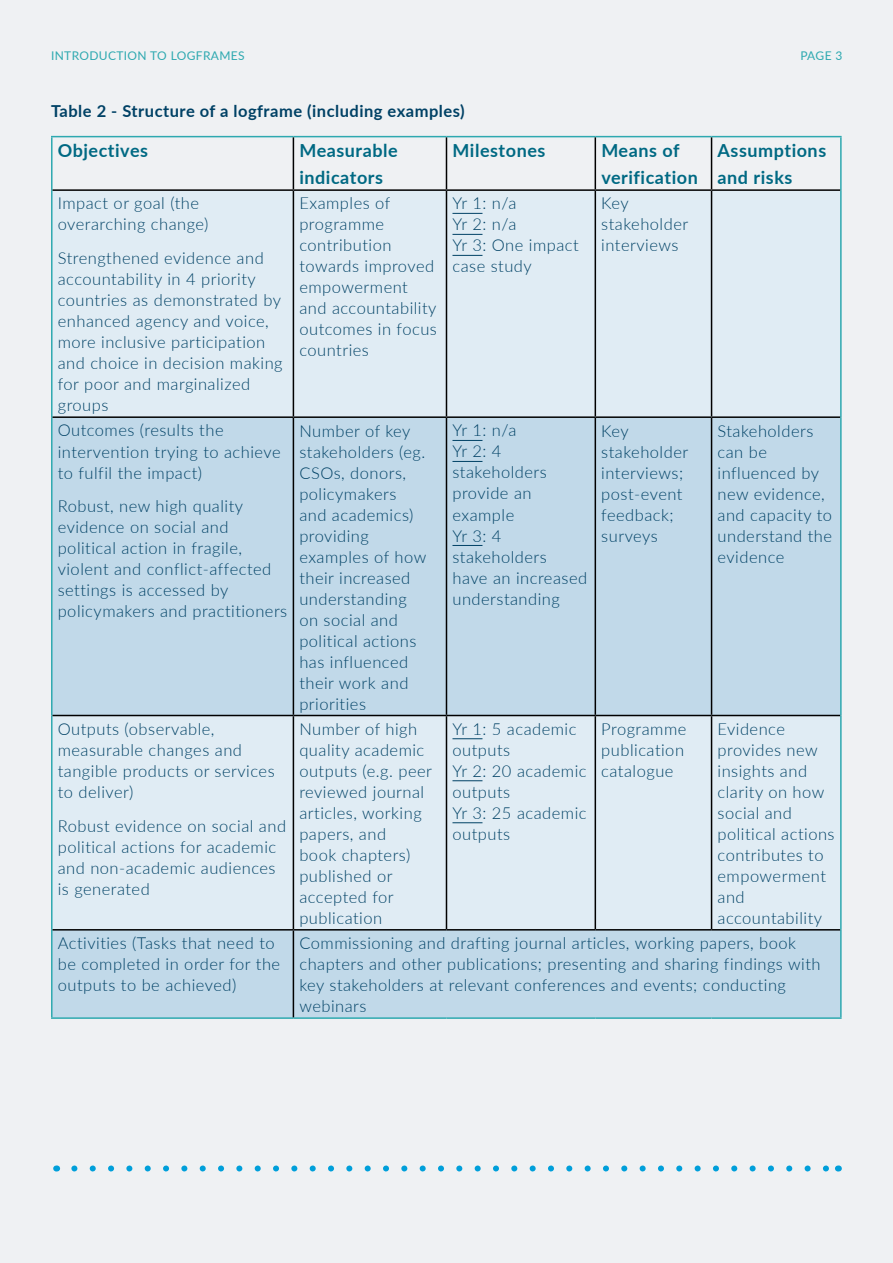
<style>
.page{position:relative;width:893px;height:1263px;background:#eff1f3}
.page>*{position:absolute;margin:0;border:0;box-sizing:border-box;transform-origin:0 0}
.t1{font:700 18px/27px "Lato";letter-spacing:.03em;color:#006983}
.t2{font:300 16.5px/21px "Lato";letter-spacing:.03em;color:#004165}
.t3{font:700 16.5px "Lato";letter-spacing:.03em;color:#004165}
.t4{font:12px "Lato";letter-spacing:.03em;color:#2ea9b0}
</style>
<div class="page">
<svg style="left:74px;top:1165px;width:755px;height:6px"></svg>
<div style="left:53px;top:191px;width:787px;height:225px;background:#e0ecf4"></div>
<svg style="left:53px;top:418px;width:787px;height:599px;fill:#c1d9e9"></svg>
<hr style="left:51px;top:136px;width:242px;height:1px;background:#2ea9b0">
<hr style="left:51px;top:137px;width:2px;height:53px;background:#2ea9b0">
<hr style="left:293px;top:136px;width:153px;height:1px;background:#2ea9b0">
<hr style="left:446px;top:136px;width:149px;height:1px;background:#2ea9b0">
<hr style="left:595px;top:136px;width:116px;height:1px;background:#2ea9b0">
<hr style="left:711px;top:136px;width:131px;height:1px;background:#2ea9b0">
<hr style="left:840px;top:137px;width:2px;height:53px;background:#2ea9b0">
<hr style="left:51px;top:190px;width:2px;height:227px;background:#2ea9b0">
<hr style="left:840px;top:190px;width:2px;height:227px;background:#2ea9b0">
<hr style="left:51px;top:417px;width:2px;height:298px;background:#2ea9b0">
<hr style="left:840px;top:417px;width:2px;height:298px;background:#2ea9b0">
<hr style="left:51px;top:715px;width:2px;height:215px;background:#2ea9b0">
<hr style="left:840px;top:715px;width:2px;height:215px;background:#2ea9b0">
<hr style="left:51px;top:930px;width:2px;height:87px;background:#2ea9b0">
<hr style="left:840px;top:930px;width:2px;height:87px;background:#2ea9b0">
<hr style="left:51px;top:1017px;width:242px;height:2px;background:#2ea9b0">
<hr style="left:293px;top:1017px;width:153px;height:2px;background:#2ea9b0">
<hr style="left:446px;top:1017px;width:149px;height:2px;background:#2ea9b0">
<hr style="left:595px;top:1017px;width:116px;height:2px;background:#2ea9b0">
<hr style="left:711px;top:1017px;width:131px;height:2px;background:#2ea9b0">
<hr style="left:293px;top:137px;width:1px;height:52px;background:#000">
<hr style="left:446px;top:137px;width:1px;height:52px;background:#000">
<hr style="left:595px;top:137px;width:1px;height:52px;background:#000">
<hr style="left:711px;top:137px;width:1px;height:52px;background:#000">
<hr style="left:53px;top:189px;width:240px;height:2px;background:#000">
<hr style="left:293px;top:189px;width:153px;height:2px;background:#000">
<hr style="left:293px;top:191px;width:1px;height:225px;background:#000">
<hr style="left:446px;top:189px;width:149px;height:2px;background:#000">
<hr style="left:446px;top:191px;width:1px;height:225px;background:#000">
<hr style="left:595px;top:189px;width:116px;height:2px;background:#000">
<hr style="left:595px;top:191px;width:1px;height:225px;background:#000">
<hr style="left:711px;top:189px;width:129px;height:2px;background:#000">
<hr style="left:711px;top:191px;width:1px;height:225px;background:#000">
<hr style="left:53px;top:416px;width:240px;height:2px;background:#000">
<hr style="left:293px;top:416px;width:153px;height:2px;background:#000">
<hr style="left:293px;top:418px;width:1px;height:297px;background:#000">
<hr style="left:446px;top:416px;width:149px;height:2px;background:#000">
<hr style="left:446px;top:418px;width:1px;height:297px;background:#000">
<hr style="left:595px;top:416px;width:116px;height:2px;background:#000">
<hr style="left:595px;top:418px;width:1px;height:297px;background:#000">
<hr style="left:711px;top:416px;width:129px;height:2px;background:#000">
<hr style="left:711px;top:418px;width:1px;height:297px;background:#000">
<hr style="left:53px;top:715px;width:240px;height:1px;background:#000">
<hr style="left:293px;top:715px;width:153px;height:1px;background:#000">
<hr style="left:293px;top:716px;width:1px;height:213px;background:#000">
<hr style="left:446px;top:715px;width:149px;height:1px;background:#000">
<hr style="left:446px;top:716px;width:1px;height:213px;background:#000">
<hr style="left:595px;top:715px;width:116px;height:1px;background:#000">
<hr style="left:595px;top:716px;width:1px;height:213px;background:#000">
<hr style="left:711px;top:715px;width:129px;height:1px;background:#000">
<hr style="left:711px;top:716px;width:1px;height:213px;background:#000">
<hr style="left:53px;top:929px;width:240px;height:1px;background:#000">
<hr style="left:293px;top:929px;width:153px;height:1px;background:#000">
<hr style="left:293px;top:930px;width:1px;height:87px;background:#000">
<hr style="left:446px;top:929px;width:149px;height:1px;background:#000">
<hr style="left:595px;top:929px;width:116px;height:1px;background:#000">
<hr style="left:711px;top:929px;width:129px;height:1px;background:#000">
<hr style="left:452px;top:213px;width:30px;height:1px;background:#004165">
<hr style="left:452px;top:234px;width:30px;height:1px;background:#004165">
<hr style="left:452px;top:255px;width:30px;height:1px;background:#004165">
<hr style="left:452px;top:440px;width:30px;height:1px;background:#004165">
<hr style="left:452px;top:461px;width:30px;height:1px;background:#004165">
<hr style="left:452px;top:545px;width:30px;height:1px;background:#004165">
<hr style="left:452px;top:738px;width:30px;height:1px;background:#004165">
<hr style="left:452px;top:780px;width:30px;height:1px;background:#004165">
<hr style="left:452px;top:822px;width:30px;height:1px;background:#004165">
<p class="t4" style="left:51px;top:47px;width:195px">INTRODUCTION TO LOGFRAMES</p>
<p class="t4" style="left:800px;top:47px;width:44px">PAGE 3</p>
<p class="t3" style="left:51px;top:99px;width:415px">Table 2 - Structure of a logframe (including examples)</p>
<p class="t1" style="left:58px;top:136px;width:92px">Objectives</p>
<p class="t1" style="left:299px;top:136px;width:100px">Measurable indicators</p>
<p class="t1" style="left:452px;top:136px;width:94px">Milestones</p>
<p class="t1" style="left:601px;top:136px;width:98px">Means of verification</p>
<p class="t1" style="left:718px;top:136px;width:110px">Assumptions and risks</p>
<p class="t2" style="left:58px;top:192px;width:152px">Impact or goal (the overarching change)</p>
<p class="t2" style="left:58px;top:247px;width:226px">Strengthened evidence and accountability in 4 priority countries as demonstrated by enhanced agency and voice, more inclusive participation and choice in decision making for poor and marginalized groups</p>
<p class="t2" style="left:299px;top:192px;width:139px">Examples of programme contribution towards improved empowerment and accountability outcomes in focus countries</p>
<p class="t2" style="left:452px;top:192px;width:128px">Yr 1: n/a<br>Yr 2: n/a<br>Yr 3: One impact case study</p>
<p class="t2" style="left:601px;top:192px;width:88px">Key stakeholder interviews</p>
<p class="t2" style="left:58px;top:419px;width:225px">Outcomes (results the intervention trying to achieve to fulfil the impact)</p>
<p class="t2" style="left:58px;top:495px;width:231px">Robust, new high quality evidence on social and political action in fragile, violent and conflict-affected settings is accessed by policymakers and practitioners</p>
<p class="t2" style="left:58px;top:718px;width:218px">Outputs (observable, measurable changes and tangible products or services to deliver)</p>
<p class="t2" style="left:58px;top:815px;width:230px">Robust evidence on social and political actions for academic and non-academic audiences is generated</p>
<p class="t2" style="left:299px;top:419px;width:128px">Number of key stakeholders (eg.<br>CSOs, donors, policymakers and academics) providing examples of how their increased understanding on social and political actions has influenced their work and priorities</p>
<p class="t2" style="left:452px;top:419px;width:136px">Yr 1: n/a<br>Yr 2: 4 stakeholders provide an example<br>Yr 3: 4 stakeholders<br>have an increased understanding</p>
<p class="t2" style="left:601px;top:419px;width:88px">Key stakeholder interviews; post-event feedback; surveys</p>
<p class="t2" style="left:717px;top:419px;width:116px">Stakeholders can be influenced by new evidence, and capacity to understand the evidence</p>
<p class="t2" style="left:299px;top:718px;width:134px">Number of high quality academic outputs (e.g. peer reviewed journal articles, working papers, and<br>book chapters) published or accepted for publication</p>
<p class="t2" style="left:452px;top:718px;width:136px">Yr 1: 5 academic outputs<br>Yr 2: 20 academic outputs<br>Yr 3: 25 academic outputs</p>
<p class="t2" style="left:601px;top:718px;width:87px">Programme publication catalogue</p>
<p class="t2" style="left:717px;top:718px;width:119px">Evidence provides new insights and clarity on how social and political actions contributes to empowerment and accountability</p>
<p class="t2" style="left:58px;top:932px;width:224px">Activities (Tasks that need to be completed in order for the outputs to be achieved)</p>
<p class="t2" style="left:299px;top:932px;width:523px">Commissioning and drafting journal articles, working papers, book chapters and other publications; presenting and sharing findings with key stakeholders at relevant conferences and events; conducting webinars</p>
</div>
